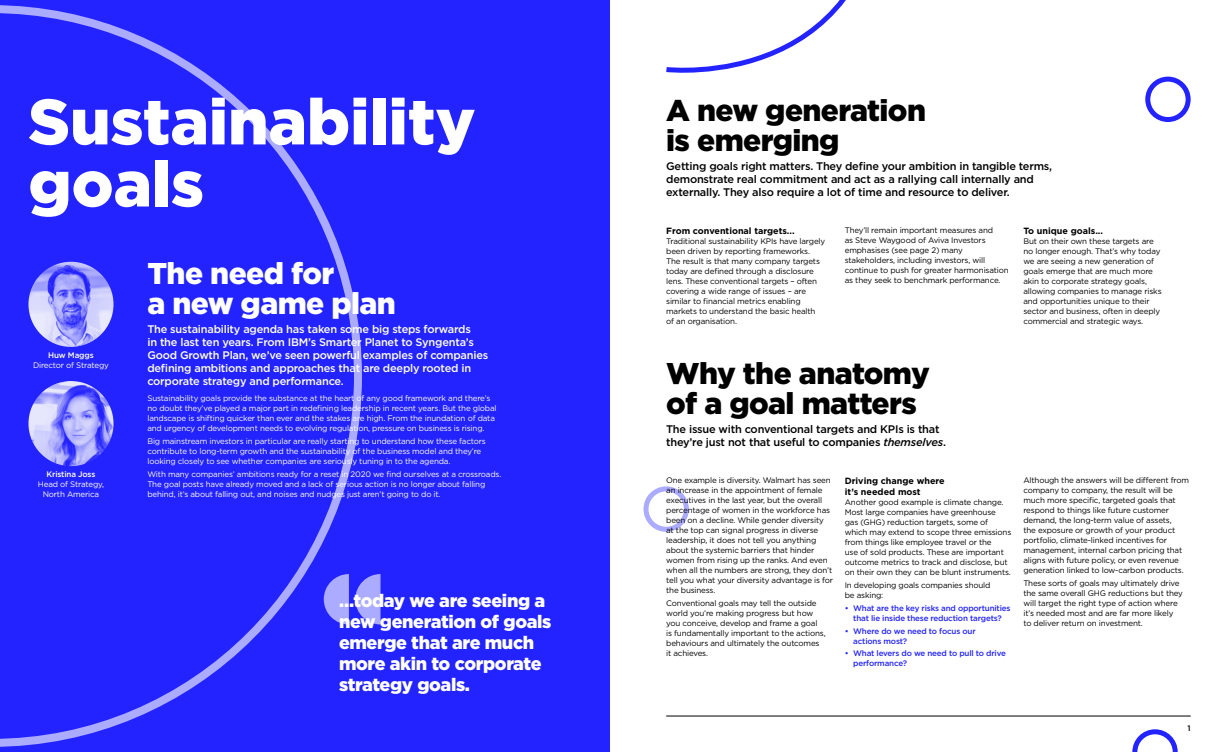
<style>
.page{position:relative;width:1219px;height:752px;background:#fff}
.page>*{position:absolute;margin:0;border:0;box-sizing:border-box;transform-origin:0 0}
.HEADING-DIVIDER{font:900 64px/62px "Gotham";color:#fff}
.HEADER-PAGE{font:900 30px/30px "Gotham";letter-spacing:-.02em;color:#000}
.HEADER-PAGE-2{font:900 30px/30px "Gotham";letter-spacing:-.02em;color:#fff}
.QUOTE-1{font:900 18px/21px "Gotham";letter-spacing:-.02em;color:#fff}
.INTRO{font:500 11px/13px "Gotham";letter-spacing:-.02em;color:#000}
.INTRO-2{font:500 11px/13px "Gotham";letter-spacing:-.02em;color:#fff}
.HEADING-1{font:700 9px/11px "Gotham";color:#000}
.BODY{font:8px/10px "Gotham";letter-spacing:-.02em;color:#000}
.BODY-2{font:8px/10px "Gotham";letter-spacing:-.02em;color:#fff}
.t1{font:500 8px/10px "Gotham";letter-spacing:-.02em;color:#2323ff}
.JOB-TITLE{font:8px/10px "Gotham";letter-spacing:-.02em;color:#fff;text-align:center}
.NAME{font:500 8px "Gotham";letter-spacing:-.02em;color:#fff}
.PAGE-NUMBER{font:500 8px "Gotham";color:#000}
.s1{font-style:italic}
</style>
<div class="page">
<hr style="left:666px;top:715px;width:525px;height:1px;background:#000">
<div style="left:0;top:0;width:609px;height:751px;background:#2323ff"></div>
<svg style="left:366px;top:574px;width:14px;height:50px"></svg>
<div style="left:643px;top:486px;width:46px;height:45px;border:5px solid #ababff;border-radius:50%"></div>
<svg style="left:1132px;top:729px;width:46px;height:22px"></svg>
<svg style="left:666px;top:0;width:180px;height:73px"></svg>
<div style="left:1145px;top:77px;width:46px;height:45px;border:5px solid #2323ff;border-radius:50%"></div>
<svg style="left:0;top:5px;width:366px;height:742px"></svg>
<img style="left:28px;top:381px;width:86px;height:85px;border-radius:43px">
<img style="left:28px;top:261px;width:86px;height:86px;border-radius:43px">
<p class="HEADING-DIVIDER" style="left:28px;top:89px;width:449px">Sustainability goals</p>
<p class="NAME" style="left:48px;top:349px;width:47px">Huw Maggs</p>
<p class="JOB-TITLE" style="left:33px;top:360px;width:77px">Director of Strategy</p>
<p class="NAME" style="left:47px;top:468px;width:50px">Kristina Joss</p>
<p class="JOB-TITLE" style="left:38px;top:478px;width:68px">Head of Strategy,<br>North America</p>
<p class="HEADER-PAGE-2" style="left:147px;top:258px;width:250px">The need for<br>a new game plan</p>
<p class="INTRO-2" style="left:147px;top:322px;width:342px">The sustainability agenda has taken some big steps forwards<br>in the last ten years. From IBM’s Smarter Planet to Syngenta’s Good Growth Plan, we’ve seen powerful examples of companies defining ambitions and approaches that are deeply rooted in corporate strategy and performance.</p>
<p class="BODY-2" style="left:147px;top:392px;width:351px">Sustainability goals provide the substance at the heart of any good framework and there’s no doubt they’ve played a major part in redefining leadership in recent years. But the global landscape is shifting quicker than ever and the stakes are high. From the inundation of data and urgency of development needs to evolving regulation, pressure on business is rising.</p>
<p class="BODY-2" style="left:147px;top:435px;width:340px">Big mainstream investors in particular are really starting to understand how these factors contribute to long-term growth and the sustainability of the business model and they’re looking closely to see whether companies are seriously tuning in to the agenda.</p>
<p class="BODY-2" style="left:147px;top:468px;width:355px">With many companies’ ambitions ready for a reset in 2020 we find ourselves at a crossroads.<br>The goal posts have already moved and a lack of serious action is no longer about falling behind, it’s about falling out, and noises and nudges just aren’t going to do it.</p>
<p class="QUOTE-1" style="left:339px;top:589px;width:214px">…today we are seeing a new generation of goals emerge that are much more akin to corporate strategy goals.</p>
<p class="HEADER-PAGE" style="left:666px;top:94px;width:261px">A new generation is emerging</p>
<p class="INTRO" style="left:666px;top:159px;width:387px">Getting goals right matters. They define your ambition in tangible terms, demonstrate real commitment and act as a rallying call internally and externally. They also require a lot of time and resource to deliver.</p>
<p class="HEADING-1" style="left:666px;top:225px;width:130px">From conventional targets...</p>
<p class="BODY" style="left:666px;top:236px;width:161px">Traditional sustainability KPIs have largely been driven by reporting frameworks.<br>The result is that many company targets today are defined through a disclosure lens. These conventional targets – often covering a wide range of issues – are similar to financial metrics enabling markets to understand the basic health of an organisation.</p>
<p class="BODY" style="left:845px;top:225px;width:166px">They’ll remain important measures and<br>as Steve Waygood of Aviva Investors emphasises (see page 2) many stakeholders, including investors, will continue to push for greater harmonisation as they seek to benchmark performance.</p>
<p class="HEADING-1" style="left:1023px;top:225px;width:81px">To unique goals...</p>
<p class="BODY" style="left:1023px;top:236px;width:140px">But on their own these targets are no longer enough. That’s why today we are seeing a new generation of goals emerge that are much more akin to corporate strategy goals, allowing companies to manage risks and opportunities unique to their sector and business, often in deeply commercial and strategic ways.</p>
<p class="HEADER-PAGE" style="left:666px;top:357px;width:265px">Why the anatomy of a goal matters</p>
<p class="INTRO" style="left:666px;top:422px;width:281px">The issue with conventional targets and KPIs is that they’re just not that useful to companies <span class="s1">themselves</span>.</p>
<p class="BODY" style="left:666px;top:475px;width:169px">One example is diversity. Walmart has seen an increase in the appointment of female executives in the last year, but the overall percentage of women in the workforce has been on a decline. While gender diversity at the top can signal progress in diverse leadership, it does not tell you anything about the systemic barriers that hinder women from rising up the ranks. And even when all the numbers are strong, they don’t tell you what your diversity advantage is for the business.</p>
<p class="BODY" style="left:666px;top:597px;width:161px">Conventional goals may tell the outside world you’re making progress but how you conceive, develop and frame a goal<br>is fundamentally important to the actions, behaviours and ultimately the outcomes it achieves.</p>
<p class="HEADING-1" style="left:845px;top:475px;width:102px">Driving change where it’s needed most</p>
<p class="BODY" style="left:845px;top:496px;width:168px">Another good example is climate change.<br>Most large companies have greenhouse gas (GHG) reduction targets, some of which may extend to scope three emissions from things like employee travel or the<br>use of sold products. These are important outcome metrics to track and disclose, but on their own they can be blunt instruments.</p>
<p class="BODY" style="left:845px;top:579px;width:147px">In developing goals companies should be asking:</p>
<p class="t1" style="left:845px;top:602px;width:167px;text-align:center">• What are the key risks and opportunities that lie inside these reduction targets?</p>
<p class="t1" style="left:853px;top:625px;width:124px;text-indent:-9px">• Where do we need to focus our actions most?</p>
<p class="t1" style="left:853px;top:648px;width:154px;text-indent:-9px">• What levers do we need to pull to drive performance?</p>
<p class="BODY" style="left:1023px;top:475px;width:167px">Although the answers will be different from company to company, the result will be much more specific, targeted goals that respond to things like future customer demand, the long-term value of assets,<br>the exposure or growth of your product portfolio, climate-linked incentives for management, internal carbon pricing that aligns with future policy, or even revenue generation linked to low-carbon products.</p>
<p class="BODY" style="left:1023px;top:577px;width:161px">These sorts of goals may ultimately drive the same overall GHG reductions but they will target the right type of action where it’s needed most and are far more likely to deliver return on investment.</p>
<p class="PAGE-NUMBER" style="left:1187px;top:722px;width:5px">1</p>
</div>
